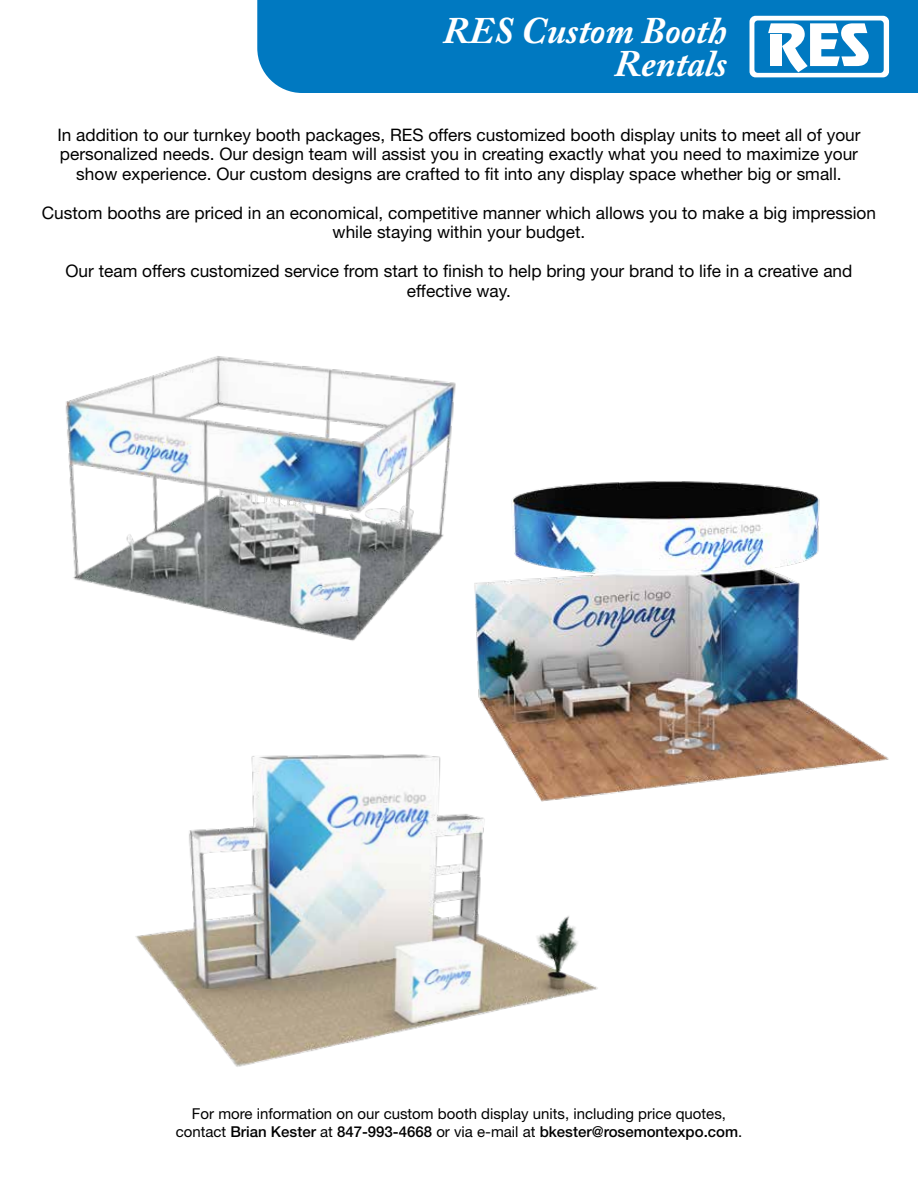
<style>
.page{position:relative;width:918px;height:1188px;background:#fff}
.page>*{position:absolute;margin:0;border:0;box-sizing:border-box;transform-origin:0 0}
.t1{font:italic 700 37.35px/32.8px "Adobe Caslon Pro";color:#fff;text-align:right}
.t2{font:17.25px/19.5px "Helvetica Neue LT Std";color:#000;text-align:center}
.t3{font:15px/18px "Helvetica Neue LT Std";color:#000;text-align:center}
.s1{font-weight:500}
</style>
<div class="page">
<img style="left:675px;top:481px;width:214px;height:301px">
<img style="left:65px;top:356px;width:610px;height:335px">
<img style="left:135px;top:691px;width:575px;height:376px">
<div style="left:257px;top:0;width:661px;height:93px;background:#0079c1"></div>
<svg style="left:750px;top:16px;width:139px;height:61px"></svg>
<div style="left:770px;top:34px;width:12px;height:32px;background:#fff"></div>
<h1 class="t1" style="left:444px;top:14px;width:285px">RES Custom Booth<br>Rentals</h1>
<p class="t2" style="left:57px;top:125px;width:805px">In addition to our turnkey booth packages, RES offers customized booth display units to meet all of your personalized needs. Our design team will assist you in creating exactly what you need to maximize your show experience. Our custom designs are crafted to fit into any display space whether big or small.</p>
<p class="t2" style="left:42px;top:203px;width:836px">Custom booths are priced in an economical, competitive manner which allows you to make a big impression while staying within your budget.</p>
<p class="t2" style="left:66px;top:261px;width:788px">Our team offers customized service from start to finish to help bring your brand to life in a creative and effective way.</p>
<p class="t3" style="left:176px;top:1104px;width:568px">For more information on our custom booth display units, including price quotes, contact <span class="s1">Brian Kester</span> at <span class="s1">847-993-4668</span> or via e-mail at <span class="s1">bkester@rosemontexpo.com</span>.</p>
</div>
